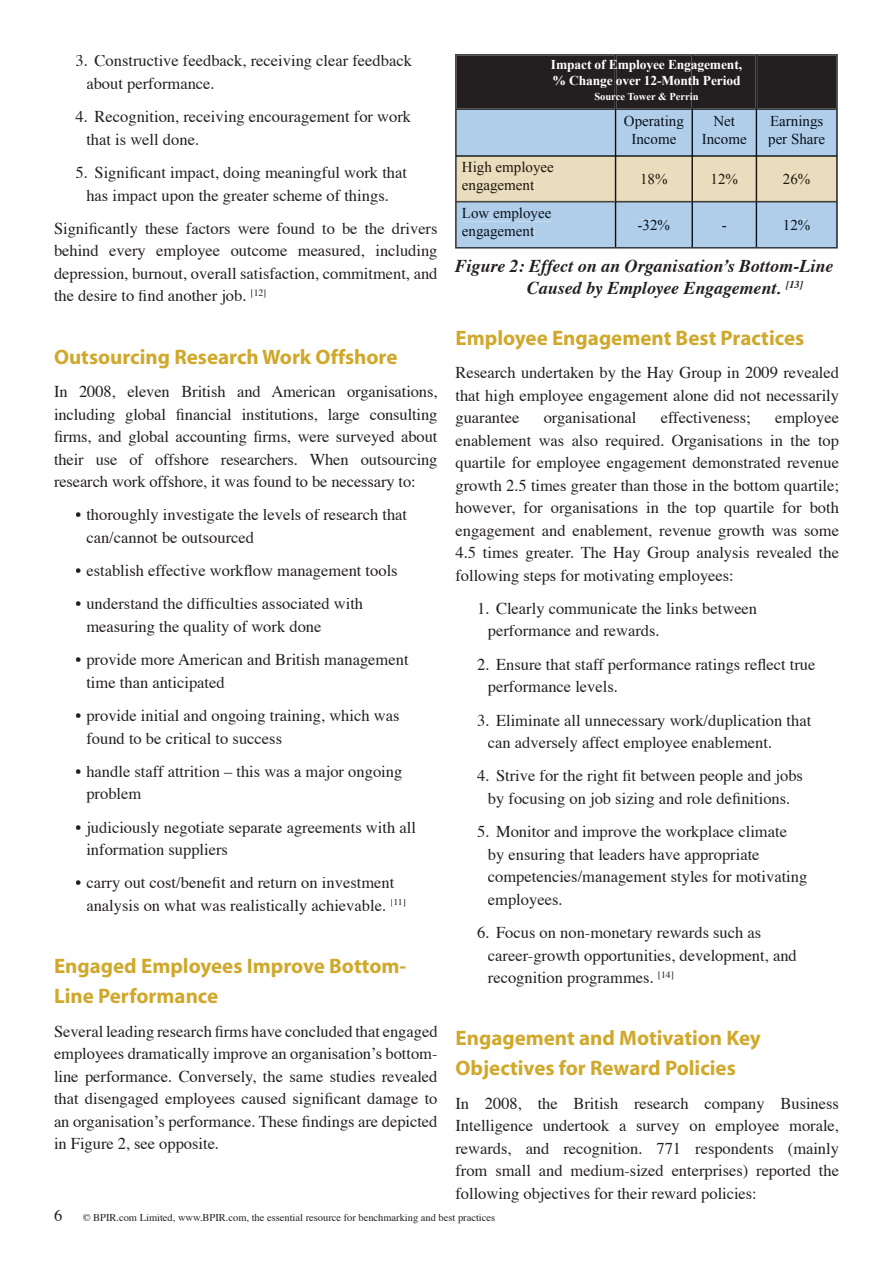
<style>
.page{position:relative;width:893px;height:1263px;background:#fff}
.page>*{position:absolute;margin:0;border:0;box-sizing:border-box;transform-origin:0 0}
.t1{font:700 21px/30px "Myriad";color:#cfa82c}
.t2{font:italic 700 18px/21.6px "Times";letter-spacing:-.005em;color:#231f20}
.t3{font:16.5px/22.5px "Times";color:#231f20}
.t4{font:15px/18px "Times New Roman";color:#08111c;text-align:center}
.t5{font:15px/18px "Times New Roman";color:#1b150b}
.t6{font:700 13.5px/16.2px "Times New Roman";letter-spacing:-.01em;color:#fff}
.t7{font:10.5px "Times";color:#231f20}
.t8{font:700 10.5px "Times New Roman";color:#fff}
.s1{font-size:16.5px}
</style>
<div class="page">
<svg style="left:456px;top:54px;width:382px;height:194px;background:#909a9f"></svg>
<div style="left:785px;top:220px;width:25px;height:10px;background:#b0cee9"></div>
<p class="t3" style="left:86px;top:48px;width:327px;text-indent:-11px">3. Constructive feedback, receiving clear feedback about performance.</p>
<p class="t3" style="left:86px;top:104px;width:326px;text-indent:-11px">4. Recognition, receiving encouragement for work that is well done.</p>
<p class="t3" style="left:76px;top:160px;width:333px;text-align:center">5. Significant impact, doing meaningful work that has impact upon the greater scheme of things.</p>
<p class="t3" style="left:54px;top:216px;width:385px;text-align:justify">Significantly these factors were found to be the drivers behind every employee outcome measured, including depression, burnout, overall satisfaction, commitment, and the desire to find another job. <sup>[12]</sup></p>
<p class="t1" style="left:54px;top:342px;width:345px">Outsourcing Research Work Offshore</p>
<p class="t3" style="left:54px;top:379px;width:385px;text-align:justify">In 2008, eleven British and American organisations, including global financial institutions, large consulting firms, and global accounting firms, were surveyed about their use of offshore researchers. When outsourcing research work offshore, it was found to be necessary to:</p>
<p class="t3" style="left:86px;top:502px;width:322px;text-indent:-11px">• thoroughly investigate the levels of research that can/cannot be outsourced</p>
<p class="t3" style="left:76px;top:558px;width:324px">• establish effective workflow management tools</p>
<p class="t3" style="left:86px;top:591px;width:278px;text-indent:-11px">• understand the difficulties associated with measuring the quality of work done</p>
<p class="t3" style="left:86px;top:647px;width:324px;text-indent:-11px">• provide more American and British management time than anticipated</p>
<p class="t3" style="left:86px;top:703px;width:315px;text-indent:-11px">• provide initial and ongoing training, which was found to be critical to success</p>
<p class="t3" style="left:86px;top:759px;width:317px;text-indent:-11px">• handle staff attrition – this was a major ongoing problem</p>
<p class="t3" style="left:86px;top:814px;width:331px;text-indent:-11px">• judiciously negotiate separate agreements with all information suppliers</p>
<p class="t3" style="left:86px;top:870px;width:321px;text-indent:-11px">• carry out cost/benefit and return on investment analysis on what was realistically achievable. <sup>[11]</sup></p>
<p class="t1" style="left:54px;top:952px;width:354px">Engaged Employees Improve Bottom-<br>Line Performance</p>
<p class="t3" style="left:54px;top:1018px;width:385px;text-align:justify">Several leading research firms have concluded that engaged employees dramatically improve an organisation’s bottom&shy;line performance. Conversely, the same studies revealed that disengaged employees caused significant damage to an organisation’s performance. These findings are depicted in Figure 2, see opposite.</p>
<p class="t6" style="left:551px;top:56px;width:193px">Impact of Employee Engagement, % Change over 12-Month Period</p>
<p class="t8" style="left:594px;top:89px;width:106px">Source Tower &amp; Perrin</p>
<p class="t4" style="left:624px;top:111px;width:61px">Operating<br>Income</p>
<p class="t4" style="left:702px;top:111px;width:46px">Net<br>Income</p>
<p class="t4" style="left:768px;top:111px;width:59px;text-align:left">Earnings per Share</p>
<p class="t5" style="left:462px;top:158px;width:94px">High employee engagement</p>
<p class="t5" style="left:640px;top:170px;width:29px">18%</p>
<p class="t5" style="left:711px;top:170px;width:29px">12%</p>
<p class="t5" style="left:783px;top:170px;width:29px">26%</p>
<p class="t4" style="left:462px;top:204px;width:91px;text-align:left">Low employee engagement</p>
<p class="t4" style="left:638px;top:216px;width:34px">-32%</p>
<p class="t4" style="left:722px;top:216px;width:6px">-</p>
<p class="t4" style="left:783px;top:216px;width:29px">12%</p>
<p class="t2" style="left:527px;top:254px;width:308px;text-indent:-72px">Figure 2: Effect on an Organisation’s Bottom-Line<br>Caused by Employee Engagement. <sup>[13]</sup></p>
<p class="t1" style="left:455px;top:324px;width:350px">Employee Engagement Best Practices</p>
<p class="t3" style="left:455px;top:360px;width:385px;text-align:justify">Research undertaken by the Hay Group in 2009 revealed that high employee engagement alone did not necessarily guarantee</p>
<p class="t3" style="left:455px;top:405px;width:385px;text-align:justify;text-indent:320px">employee enablement was also required. Organisations in the top quartile for employee engagement demonstrated revenue growth 2.5 times greater than those in the bottom quartile; however, for organisations in the top quartile for both engagement and enablement, revenue growth was some 4.5 times greater. The Hay Group analysis revealed the following steps for motivating employees:</p>
<p class="t3" style="left:488px;top:596px;width:271px;text-indent:-11px">1. Clearly communicate the links between performance and rewards.</p>
<p class="t3" style="left:488px;top:652px;width:329px;text-indent:-11px">2. Ensure that staff performance ratings reflect true performance levels.</p>
<p class="t3" style="left:488px;top:707px;width:325px;text-indent:-11px">3. Eliminate all unnecessary work/duplication that can adversely affect employee enablement.</p>
<p class="t3" style="left:477px;top:763px;width:327px;text-align:center">4. Strive for the right fit between people and jobs by focusing on job sizing and role definitions.</p>
<p class="t3" style="left:488px;top:819px;width:321px;text-indent:-11px">5. Monitor and improve the workplace climate by ensuring that leaders have appropriate competencies/management styles for motivating employees.</p>
<p class="t3" style="left:488px;top:920px;width:310px;text-indent:-11px">6. Focus on non-monetary rewards such as career-growth opportunities, development, and recognition programmes. <sup>[14]</sup></p>
<p class="t3" style="left:544px;top:405px;width:94px">organisational</p>
<p class="t3" style="left:661px;top:405px;width:91px">effectiveness;</p>
<p class="t1" style="left:455px;top:1024px;width:307px">Engagement and Motivation Key<br>Objectives for Reward Policies</p>
<p class="t3" style="left:455px;top:1090px;width:385px;text-align:justify">In 2008, the British research company Business Intelligence undertook a survey on employee morale, rewards, and recognition. 771 respondents (mainly from small and medium-sized enterprises) reported the following objectives for their reward policies:</p>
<p class="t7" style="left:54px;top:1208px;width:443px"><span class="s1">6</span> © BPIR.com Limited, www.BPIR.com, the essential resource for benchmarking and best practices</p>
</div>
